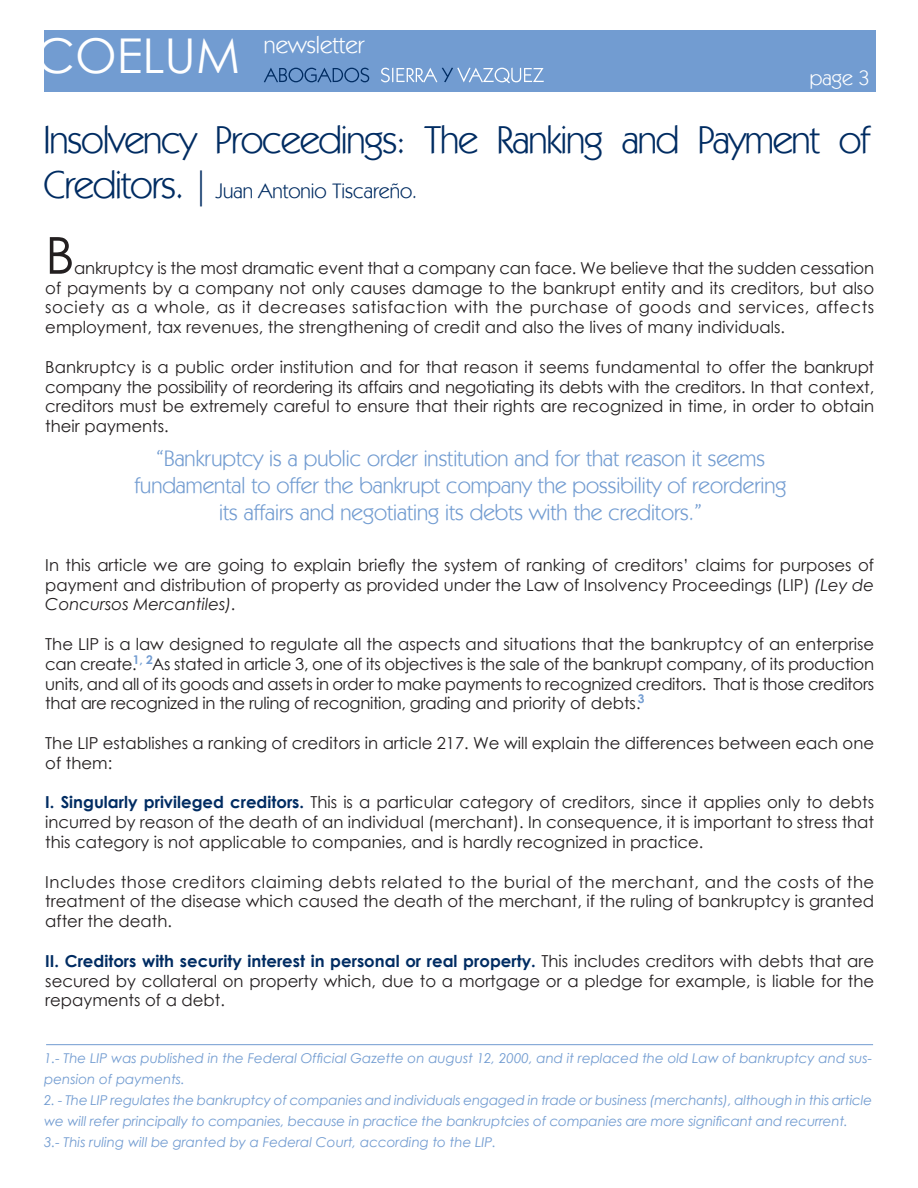
<style>
.page{position:relative;width:918px;height:1188px;background:#fff}
.page>*{position:absolute;margin:0;border:0;box-sizing:border-box;transform-origin:0 0}
.t1{font:51px "Century Gothic";color:#231f20}
.t2{font:48px "Century Gothic";color:#fff}
.t3{font:39px "Kabel IT Cby BT";letter-spacing:-.03em;color:#002c62}
.t4{font:24px "Kabel IT Cby BT";color:#fff}
.t5{font:22.5px/27px "Kabel IT Cby BT";color:#729cd1;text-align:center}
.t6{font:21px "Kabel IT Cby BT";color:#002c62}
.t7{font:21px "Kabel IT Cby BT";color:#fff}
.t8{font:16.5px/19.8px "Century Gothic";color:#231f20;text-align:justify}
.t9{font:italic 13.5px/21px "Century Gothic";letter-spacing:-.01em;color:#729cd1}
.t10{font:700 12px "Century Gothic";color:#729cd1}
.s1{font-size:39px}
.s2{font-size:36px}
.s3{font-style:italic}
.s4{font-weight:700;color:#002c62}
</style>
<div class="page">
<div style="left:45px;top:30px;width:831px;height:61px;background:#729cd1"></div>
<svg style="left:264px;top:68px;width:105px;height:14px"></svg>
<svg style="left:381px;top:68px;width:163px;height:15px"></svg>
<hr style="left:46px;top:1044px;width:827px;height:1px;background:#729cd1">
<h3 class="t4" style="left:264px;top:30px;width:102px">newsletter</h3>
<h2 class="t2" style="left:36px;top:22px;width:206px">COELUM</h2>
<p class="t7" style="left:810px;top:64px;width:61px">page 3</p>
<h3 class="t3" style="left:44px;top:115px;width:828px">Insolvency Proceedings: The Ranking and Payment of</h3>
<p class="t6" style="left:44px;top:177px;width:375px"><span class="s1">Creditors.</span> <span class="s2">|</span> Juan Antonio Tiscareño.</p>
<h1 class="t1" style="left:45px;top:220px;width:31px">B</h1>
<p class="t8" style="left:45px;top:258px;width:830px;text-indent:29px">ankruptcy is the most dramatic event that a company can face. We believe that the sudden cessation of payments by a company not only causes damage to the bankrupt entity and its creditors, but also society as a whole, as it decreases satisfaction with the purchase of goods and services, affects employment, tax revenues, the strengthening of credit and also the lives of many individuals.</p>
<p class="t8" style="left:45px;top:357px;width:830px">Bankruptcy is a public order institution and for that reason it seems fundamental to offer the bankrupt company the possibility of reordering its affairs and negotiating its debts with the creditors. In that context, creditors must be extremely careful to ensure that their rights are recognized in time, in order to obtain their payments.</p>
<h3 class="t5" style="left:135px;top:444px;width:653px">“Bankruptcy is a public order institution and for that reason it seems fundamental to offer the bankrupt company the possibility of reordering its affairs and negotiating its debts with the creditors.”</h3>
<p class="t8" style="left:45px;top:555px;width:830px">In this article we are going to explain briefly the system of ranking of creditors’ claims for purposes of payment and distribution of property as provided under the Law of Insolvency Proceedings (LIP) <span class="s3">(Ley de Concursos Mercantiles).</span></p>
<p class="t8" style="left:45px;top:634px;width:830px">The LIP is a law designed to regulate all the aspects and situations that the bankruptcy of an enterprise can create. As stated in article 3, one of its objectives is the sale of the bankrupt company, of its production units, and all of its goods and assets in order to make payments to recognized creditors. That is those creditors that are recognized in the ruling of recognition, grading and priority of debts.</p>
<p class="t8" style="left:45px;top:733px;width:830px">The LIP establishes a ranking of creditors in article 217. We will explain the differences between each one of them:</p>
<p class="t8" style="left:45px;top:792px;width:830px"><span class="s4">I. Singularly privileged creditors.</span> This is a particular category of creditors, since it applies only to debts incurred by reason of the death of an individual (merchant). In consequence, it is important to stress that this category is not applicable to companies, and is hardly recognized in practice.</p>
<p class="t8" style="left:45px;top:871px;width:831px">Includes those creditors claiming debts related to the burial of the merchant, and the costs of the treatment of the disease which caused the death of the merchant, if the ruling of bankruptcy is granted after the death.</p>
<p class="t8" style="left:45px;top:951px;width:830px"><span class="s4">II. Creditors with security interest in personal or real property.</span> This includes creditors with debts that are secured by collateral on property which, due to a mortgage or a pledge for example, is liable for the repayments of a debt.</p>
<p class="t10" style="left:133px;top:651px;width:22px">1, 2</p>
<p class="t10" style="left:638px;top:689px;width:8px">3</p>
<p class="t9" style="left:44px;top:1047px;width:829px">1.- The LIP was published in the Federal Official Gazette on august 12, 2000, and it replaced the old Law of bankruptcy and sus&shy;pension of payments.</p>
<p class="t9" style="left:44px;top:1089px;width:829px">2. - The LIP regulates the bankruptcy of companies and individuals engaged in trade or business (merchants), although in this article we will refer principally to companies, because in practice the bankruptcies of companies are more significant and recurrent.<br>3.- This ruling will be granted by a Federal Court, according to the LIP.</p>
</div>
